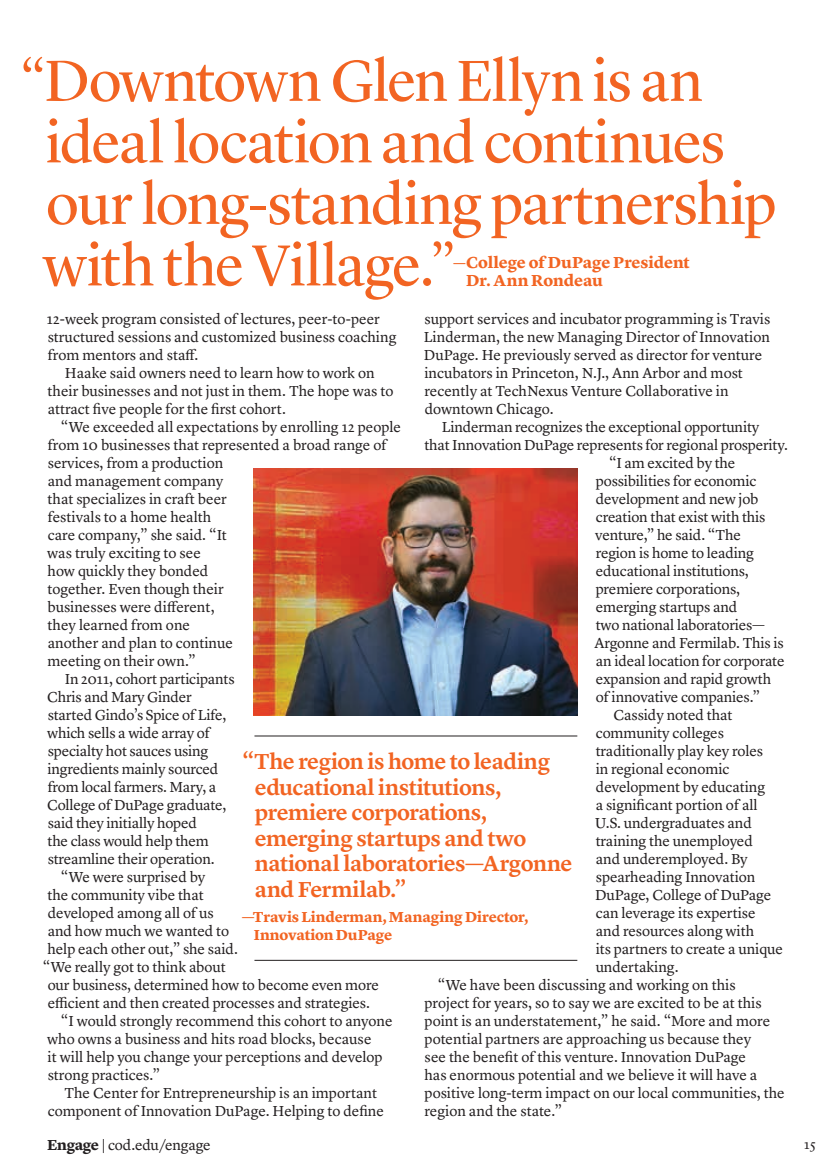
<style>
.page{position:relative;width:837px;height:1175px;background:#fff}
.page>*{position:absolute;margin:0;border:0;box-sizing:border-box;transform-origin:0 0}
.t1{font:60px/61.5px "Lyon Display";letter-spacing:-.015em;color:#f26422}
.hanging_pullquote{font:600 22.5px/25.5px "Lyon Text";letter-spacing:-.02em;color:#f26422}
.hanging_attribution{font:700 16.5px/18px "Lyon Text";letter-spacing:-.005em;color:#f26422}
.Body_Serif_Lyon_firs{font:15px/18px "Lyon Text";letter-spacing:-.005em;color:#231f20}
.hanging_attribution-2{font:700 15px/18px "Lyon Text";letter-spacing:-.005em;color:#f26422}
.page_numbers{font:13.5px "Lyon Text";color:#231f20}
.s1{font-size:15px}
.s2{font-weight:700}
</style>
<div class="page">
<img style="left:253px;top:468px;width:324px;height:247px">
<hr style="left:254px;top:735px;width:323px;height:1px;background:#231f20">
<hr style="left:254px;top:960px;width:323px;height:1px;background:#231f20">
<p class="t1" style="left:43px;top:45px;width:735px;text-indent:-24px">“Downtown Glen Ellyn is an ideal location and continues our long-standing partnership with the Village.”</p>
<p class="hanging_attribution" style="left:466px;top:252px;width:225px;text-indent:-13px"><span class="s1">—</span>College of DuPage President<br>Dr. Ann Rondeau</p>
<p class="Body_Serif_Lyon_firs" style="left:47px;top:309px;width:351px">12-week program consisted of lectures, peer-to-peer structured sessions and customized business coaching from mentors and staff.</p>
<p class="Body_Serif_Lyon_firs" style="left:48px;top:363px;width:347px;text-indent:17px">Haake said owners need to learn how to work on their businesses and not just in them. The hope was to attract five people for the first cohort.</p>
<p class="Body_Serif_Lyon_firs" style="left:47px;top:417px;width:355px;text-indent:14px">“We exceeded all expectations by enrolling 12 people from 10 businesses that represented a broad range of services, from a production<br>and management company<br>that specializes in craft beer<br>festivals to a home health<br>care company,” she said. “It<br>was truly exciting to see<br>how quickly they bonded<br>together. Even though their<br>businesses were different,<br>they learned from one<br>another and plan to continue<br>meeting on their own.”</p>
<p class="Body_Serif_Lyon_firs" style="left:47px;top:669px;width:189px;text-indent:18px">In 2011, cohort participants<br>Chris and Mary Ginder started Gindo’s Spice of Life, which sells a wide array of specialty hot sauces using ingredients mainly sourced from local farmers. Mary, a<br>College of DuPage graduate, said they initially hoped<br>the class would help them streamline their operation.</p>
<p class="Body_Serif_Lyon_firs" style="left:61px;top:867px;width:146px">“We were surprised by</p>
<p class="Body_Serif_Lyon_firs" style="left:48px;top:885px;width:158px">the community vibe that</p>
<p class="Body_Serif_Lyon_firs" style="left:48px;top:903px;width:167px">developed among all of us</p>
<p class="Body_Serif_Lyon_firs" style="left:48px;top:921px;width:183px">and how much we wanted to</p>
<p class="Body_Serif_Lyon_firs" style="left:48px;top:939px;width:192px">help each other out,” she said.</p>
<p class="Body_Serif_Lyon_firs" style="left:43px;top:957px;width:184px">“We really got to think about</p>
<p class="Body_Serif_Lyon_firs" style="left:48px;top:975px;width:333px">our business, determined how to become even more</p>
<p class="Body_Serif_Lyon_firs" style="left:48px;top:993px;width:324px">efficient and then created processes and strategies.</p>
<p class="Body_Serif_Lyon_firs" style="left:47px;top:1011px;width:347px;text-indent:14px">“I would strongly recommend this cohort to anyone who owns a business and hits road blocks, because<br>it will help you change your perceptions and develop strong practices.”</p>
<p class="Body_Serif_Lyon_firs" style="left:48px;top:1083px;width:338px;text-indent:17px">The Center for Entrepreneurship is an important component of Innovation DuPage. Helping to define</p>
<p class="Body_Serif_Lyon_firs" style="left:424px;top:309px;width:348px">support services and incubator programming is Travis Linderman, the new Managing Director of Innovation DuPage. He previously served as director for venture incubators in Princeton, N.J., Ann Arbor and most recently at TechNexus Venture Collaborative in downtown Chicago.</p>
<p class="Body_Serif_Lyon_firs" style="left:424px;top:417px;width:365px;text-indent:17px">Linderman recognizes the exceptional opportunity that Innovation DuPage represents for regional prosperity.</p>
<p class="Body_Serif_Lyon_firs" style="left:595px;top:453px;width:191px;text-indent:14px">“I am excited by the possibilities for economic development and new job creation that exist with this venture,” he said. “The region is home to leading educational institutions, premiere corporations, emerging startups and<br>two national laboratories—<br>Argonne and Fermilab. This is an ideal location for corporate expansion and rapid growth of innovative companies.”</p>
<p class="Body_Serif_Lyon_firs" style="left:595px;top:705px;width:190px;text-indent:18px">Cassidy noted that community colleges traditionally play key roles<br>in regional economic development by educating<br>a significant portion of all<br>U.S. undergraduates and training the unemployed<br>and underemployed. By spearheading Innovation<br>DuPage, College of DuPage can leverage its expertise<br>and resources along with<br>its partners to create a unique undertaking.</p>
<p class="Body_Serif_Lyon_firs" style="left:424px;top:975px;width:362px;text-indent:13px">“We have been discussing and working on this<br>project for years, so to say we are excited to be at this point is an understatement,” he said. “More and more potential partners are approaching us because they<br>see the benefit of this venture. Innovation DuPage<br>has enormous potential and we believe it will have a positive long-term impact on our local communities, the region and the state.”</p>
<p class="hanging_pullquote" style="left:255px;top:747px;width:319px;text-indent:-12px">“The region is home to leading educational institutions, premiere corporations, emerging startups and two national laboratories—Argonne and Fermilab.”</p>
<p class="hanging_attribution-2" style="left:254px;top:907px;width:276px;text-indent:-12px">—Travis Linderman, Managing Director,<br>Innovation DuPage</p>
<p class="Body_Serif_Lyon_firs" style="left:47px;top:1135px;width:165px"><span class="s2">Engage</span> | cod.edu/engage</p>
<p class="page_numbers" style="left:804px;top:1134px;width:13px">15</p>
</div>
